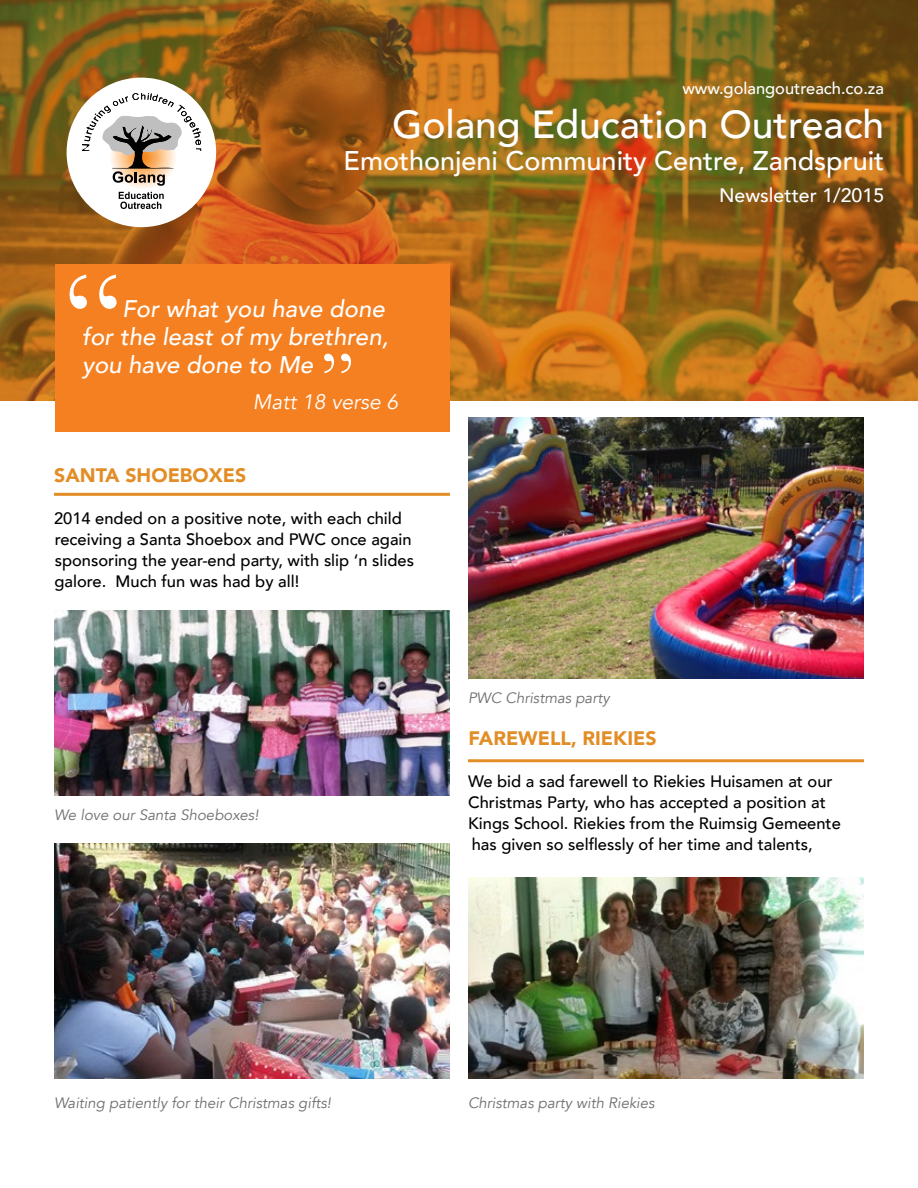
<style>
.page{position:relative;width:918px;height:1188px;background:#fff}
.page>*{position:absolute;margin:0;border:0;box-sizing:border-box;transform-origin:0 0}
.t1{font:500 39px "Avenir";color:#fff}
.t2{font:500 27px "Avenir";color:#fff}
.t3{font:italic 500 24px/28.5px "Avenir";color:#fff}
.t4{font:italic 21px "Avenir";color:#fff}
.t5{font:900 19.5px "Avenir";color:#e28d26}
.t6{font:500 19.5px "Avenir";color:#fff}
.t7{font:500 16.5px/21px "Avenir";color:#000}
.t8{font:500 16.5px "Avenir";color:#fff}
.t9{font:italic 15px "Avenir";color:#6d6e71}
</style>
<div class="page">
<img style="left:1px;top:0;width:916px;height:400px">
<div style="left:55px;top:265px;width:395px;height:167px;background:#f58021"></div>
<div style="left:67px;top:78px;width:149px;height:149px;background:#fff;border-radius:50%"></div>
<svg style="left:82px;top:93px;width:119px;height:93px"></svg>
<svg style="left:119px;top:192px;width:45px;height:17px"></svg>
<img style="left:54px;top:610px;width:396px;height:186px">
<img style="left:468px;top:418px;width:396px;height:261px">
<img style="left:54px;top:844px;width:396px;height:235px">
<hr style="left:468px;top:759px;width:396px;height:3px;background:#e28d26">
<hr style="left:54px;top:493px;width:396px;height:3px;background:#e28d26">
<svg style="left:70px;top:275px;width:47px;height:34px"></svg>
<svg style="left:324px;top:354px;width:27px;height:19px"></svg>
<img style="left:468px;top:878px;width:396px;height:201px">
<p class="t8" style="left:682px;top:74px;width:203px">www.golangoutreach.co.za</p>
<h1 class="t1" style="left:392px;top:91px;width:494px">Golang Education Outreach</h1>
<h2 class="t2" style="left:344px;top:137px;width:542px">Emothonjeni Community Centre, Zandspruit</h2>
<h3 class="t3" style="left:82px;top:294px;width:308px;text-indent:40px">For what you have done for the least of my brethren, you have done to Me</h3>
<p class="t4" style="left:253px;top:390px;width:147px">Matt 18 verse 6</p>
<p class="t5" style="left:54px;top:458px;width:194px">SANTA SHOEBOXES</p>
<p class="t7" style="left:54px;top:507px;width:362px">2014 ended on a positive note, with each child receiving a Santa Shoebox and PWC once again sponsoring the year-end party, with slip ‘n slides galore. Much fun was had by all!</p>
<p class="t9" style="left:54px;top:806px;width:206px">We love our Santa Shoeboxes!</p>
<p class="t6" style="left:719px;top:178px;width:167px">Newsletter 1/2015</p>
<p class="t9" style="left:468px;top:689px;width:143px">PWC Christmas party</p>
<p class="t5" style="left:468px;top:721px;width:190px">FAREWELL, RIEKIES</p>
<p class="t7" style="left:468px;top:770px;width:374px">We bid a sad farewell to Riekies Huisamen at our Christmas Party, who has accepted a position at Kings School. Riekies from the Ruimsig Gemeente has given so selflessly of her time and talents,</p>
<p class="t9" style="left:54px;top:1093px;width:279px">Waiting patiently for their Christmas gifts!</p>
<p class="t9" style="left:468px;top:1093px;width:188px">Christmas party with Riekies</p>
</div>
